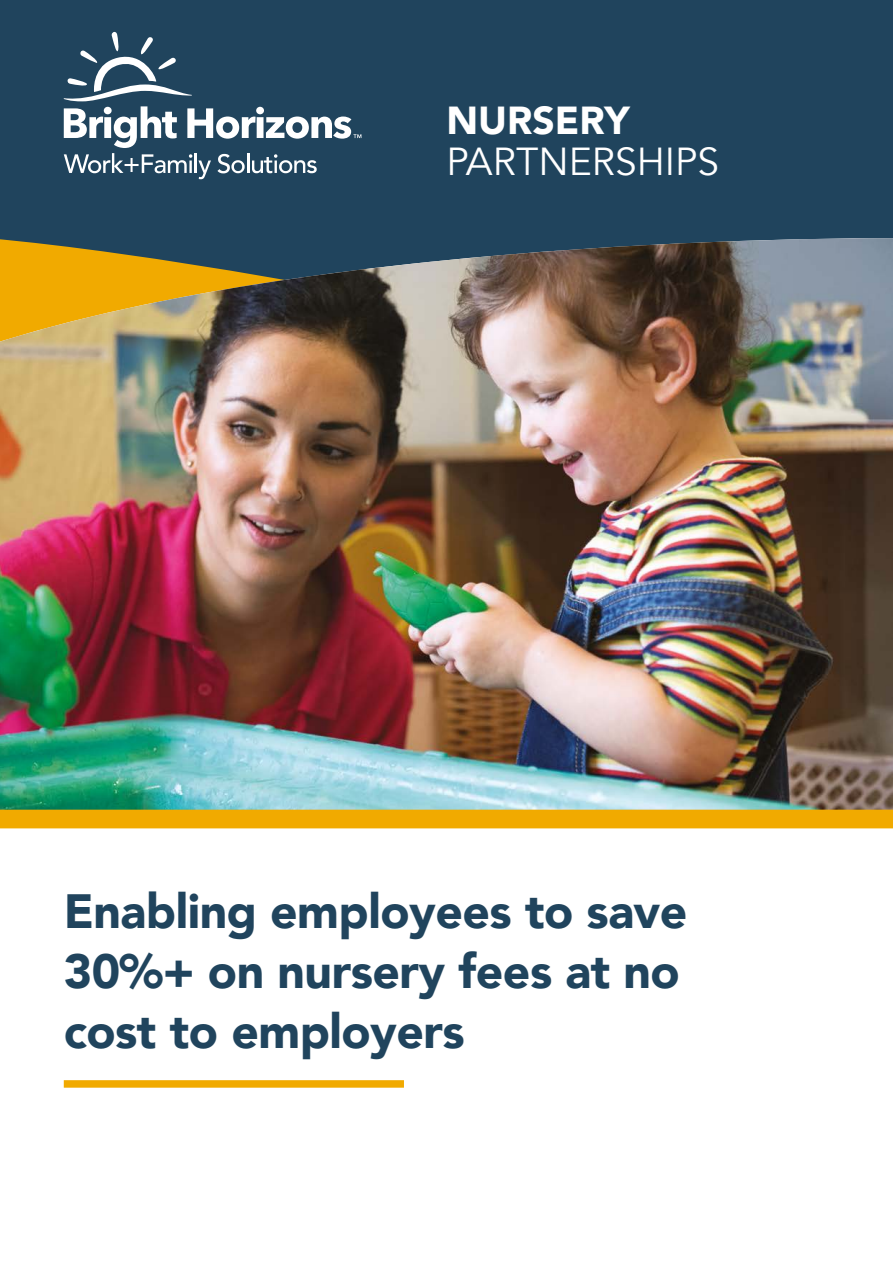
<style>
.page{position:relative;width:893px;height:1263px;background:#fff}
.page>*{position:absolute;margin:0;border:0;box-sizing:border-box;transform-origin:0 0}
.t1{font:900 48px/60px "Avenir";letter-spacing:-.01em;color:#20445d}
.t2{font:39px "Avenir";color:#fff}
.t3{font:500 39px "Avenir LT Pro 65";color:#fff}
</style>
<div class="page">
<div style="left:0;top:0;width:893px;height:421px;background:#20445d"></div>
<svg style="left:64px;top:32px;width:297px;height:147px"></svg>
<img style="left:0;top:238px;width:893px;height:572px">
<div style="left:0;top:810px;width:893px;height:18px;background:#f1aa00"></div>
<div style="left:64px;top:1080px;width:340px;height:8px;background:#f1aa00"></div>
<p class="t3" style="left:446px;top:104px;width:185px">NURSERY</p>
<p class="t2" style="left:446px;top:139px;width:274px">PARTNERSHIPS</p>
<p class="t1" style="left:64px;top:880px;width:625px">Enabling employees to save<br>30%+ on nursery fees at no cost to employers</p>
</div>
